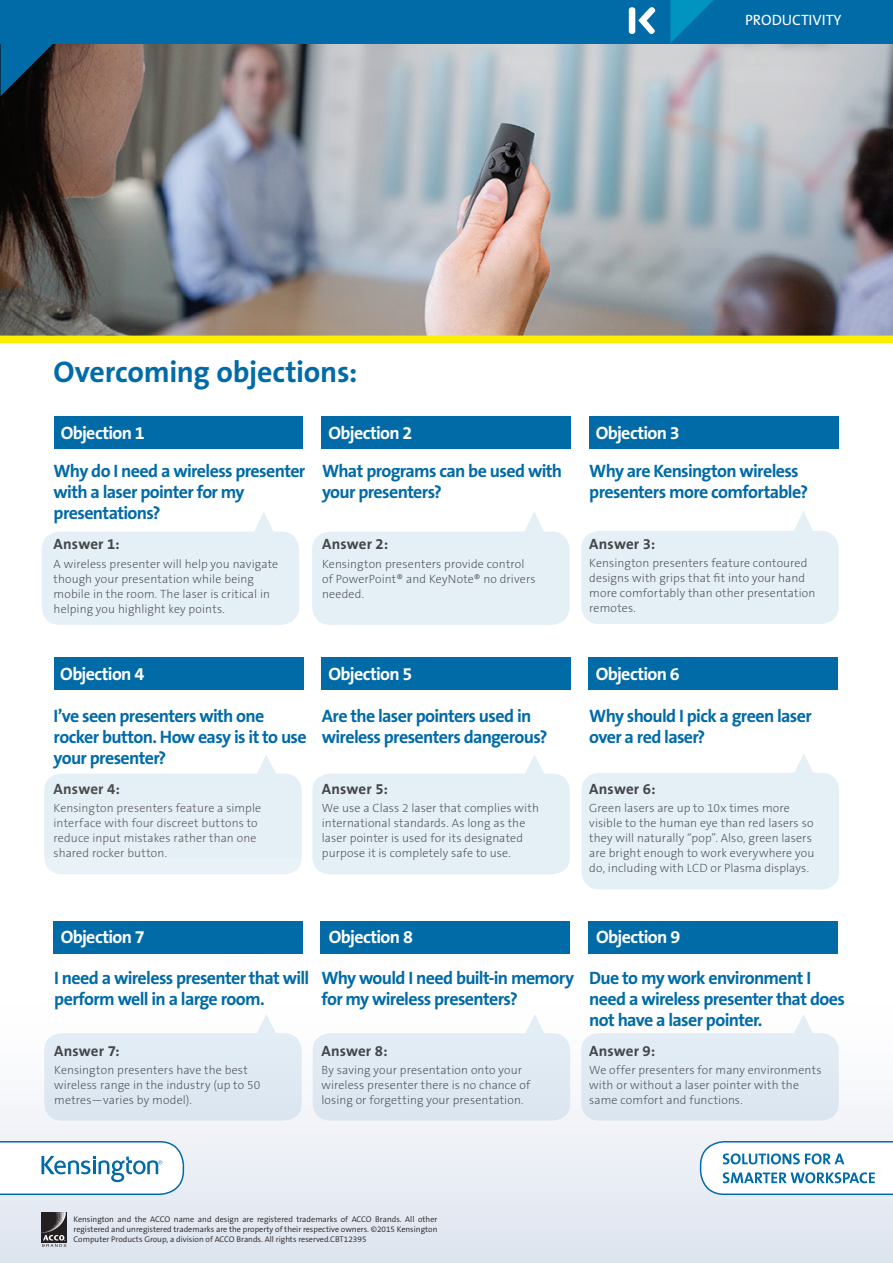
<style>
.page{position:relative;width:893px;height:1263px;background:#fff}
.page>*{position:absolute;margin:0;border:0;box-sizing:border-box;transform-origin:0 0}
.Headline{font:30px "The Sans KENSINGTON7 Bd";letter-spacing:-.01em;color:#006ba7}
.t1{font:18px/21px "The Sans KENSINGTON7 Bd";letter-spacing:-.035em;color:#006ba7}
.t2{font:18px "The Sans KENSINGTON7 Bd";letter-spacing:-.035em;color:#fff}
.t3{font:15px "The Sans KENSINGTON7 Bd";letter-spacing:.01em;color:#4b4c4d}
.t4{font:15px "The Sans KENSINGTON5 Rg";color:#fff}
.t5{font:12px/15px "The Sans KENSINGTON2 XL";letter-spacing:.01em;color:#4b4c4d}
.t6{font:8.25px/9.9px "The Sans KENSINGTON4 SL";color:#231f20;text-align:justify}
</style>
<div class="page">
<svg style="left:44px;top:755px;width:258px;height:104px"></svg>
<div style="left:0;top:859px;width:893px;height:404px;background:linear-gradient(to bottom,#fff,#e4e9f2)"></div>
<img style="left:0;top:0;width:892px;height:336px">
<div style="left:42px;top:1213px;width:25px;height:29px;background:#231f20"></div>
<img style="left:42px;top:1213px;width:24px;height:20px">
<svg style="left:42px;top:1235px;width:24px;height:12px"></svg>
<svg style="left:0;top:1140px;width:185px;height:56px"></svg>
<svg style="left:699px;top:1140px;width:194px;height:56px"></svg>
<div style="left:1px;top:0;width:892px;height:43px;background:#006ba7"></div>
<svg style="left:638px;top:7px;width:18px;height:27px"></svg>
<div style="left:629px;top:7px;width:6px;height:27px;background:#fff;border-radius:3px"></div>
<svg style="left:1px;top:43px;width:54px;height:53px;background:#0c3c58"></svg>
<svg style="left:670px;top:0;width:43px;height:43px"></svg>
<div style="left:0;top:336px;width:893px;height:7px;background:#fcee01"></div>
<div style="left:55px;top:417px;width:248px;height:32px;background:#006ba7"></div>
<div style="left:322px;top:417px;width:249px;height:32px;background:#006ba7"></div>
<div style="left:589px;top:417px;width:250px;height:32px;background:#006ba7"></div>
<div style="left:54px;top:657px;width:250px;height:33px;background:#006ba7"></div>
<div style="left:321px;top:657px;width:250px;height:33px;background:#006ba7"></div>
<div style="left:589px;top:657px;width:249px;height:33px;background:#006ba7"></div>
<div style="left:54px;top:921px;width:249px;height:33px;background:#006ba7"></div>
<div style="left:321px;top:921px;width:249px;height:33px;background:#006ba7"></div>
<div style="left:588px;top:921px;width:250px;height:33px;background:#006ba7"></div>
<svg style="left:42px;top:512px;width:257px;height:113px"></svg>
<svg style="left:312px;top:512px;width:258px;height:113px"></svg>
<svg style="left:581px;top:511px;width:258px;height:113px"></svg>
<svg style="left:312px;top:755px;width:258px;height:119px"></svg>
<svg style="left:582px;top:754px;width:257px;height:135px;background:#e8f1f7"></svg>
<svg style="left:44px;top:1014px;width:258px;height:106px"></svg>
<svg style="left:313px;top:1014px;width:257px;height:106px"></svg>
<svg style="left:581px;top:1014px;width:258px;height:106px"></svg>
<p class="t4" style="left:745px;top:12px;width:98px">PRODUCTIVITY</p>
<p class="Headline" style="left:54px;top:356px;width:305px">Overcoming objections:</p>
<p class="t2" style="left:61px;top:423px;width:86px">Objection 1</p>
<p class="t2" style="left:328px;top:423px;width:86px">Objection 2</p>
<p class="t2" style="left:596px;top:423px;width:86px">Objection 3</p>
<p class="t1" style="left:54px;top:461px;width:253px">Why do I need a wireless presenter</p>
<p class="t1" style="left:54px;top:482px;width:192px">with a laser pointer for my presentations?</p>
<p class="t3" style="left:54px;top:536px;width:68px">Answer 1:</p>
<p class="t5" style="left:54px;top:556px;width:226px">A wireless presenter will help you navigate though your presentation while being mobile in the room. The laser is critical in helping you highlight key points.</p>
<p class="t1" style="left:322px;top:461px;width:241px">What programs can be used with</p>
<p class="t1" style="left:322px;top:482px;width:121px">your presenters?</p>
<p class="t3" style="left:322px;top:536px;width:68px">Answer 2:</p>
<p class="t5" style="left:322px;top:556px;width:215px">Kensington presenters provide control of PowerPoint® and KeyNote® no drivers needed.</p>
<p class="t1" style="left:589px;top:461px;width:211px">Why are Kensington wireless</p>
<p class="t1" style="left:589px;top:482px;width:220px">presenters more comfortable?</p>
<p class="t3" style="left:589px;top:536px;width:67px">Answer 3:</p>
<p class="t5" style="left:589px;top:556px;width:220px">Kensington presenters feature contoured</p>
<p class="t5" style="left:589px;top:571px;width:228px">designs with grips that fit into your hand more comfortably than other presentation remotes.</p>
<p class="t2" style="left:60px;top:664px;width:86px">Objection 4</p>
<p class="t2" style="left:328px;top:664px;width:86px">Objection 5</p>
<p class="t2" style="left:596px;top:664px;width:86px">Objection 6</p>
<p class="t1" style="left:54px;top:706px;width:255px">I’ve seen presenters with one rocker button. How easy is it to use your presenter?</p>
<p class="t3" style="left:54px;top:781px;width:68px">Answer 4:</p>
<p class="t5" style="left:54px;top:801px;width:209px">Kensington presenters feature a simple interface with four discreet buttons to reduce input mistakes rather than one shared rocker button.</p>
<p class="t1" style="left:322px;top:706px;width:211px">Are the laser pointers used in</p>
<p class="t1" style="left:322px;top:727px;width:227px">wireless presenters dangerous?</p>
<p class="t3" style="left:322px;top:781px;width:67px">Answer 5:</p>
<p class="t5" style="left:322px;top:801px;width:219px">We use a Class 2 laser that complies with international standards. As long as the laser pointer is used for its designated purpose it is completely safe to use.</p>
<p class="t1" style="left:589px;top:706px;width:224px">Why should I pick a green laser over a red laser?</p>
<p class="t3" style="left:589px;top:781px;width:68px">Answer 6:</p>
<p class="t5" style="left:589px;top:801px;width:226px">Green lasers are up to 10x times more visible to the human eye than red lasers so they will naturally “pop”. Also, green lasers are bright enough to work everywhere you do, including with LCD or Plasma displays.</p>
<p class="t2" style="left:61px;top:927px;width:86px">Objection 7</p>
<p class="t2" style="left:329px;top:927px;width:86px">Objection 8</p>
<p class="t2" style="left:596px;top:927px;width:86px">Objection 9</p>
<p class="t1" style="left:54px;top:968px;width:257px">I need a wireless presenter that will</p>
<p class="t1" style="left:54px;top:989px;width:212px">perform well in a large room.</p>
<p class="t3" style="left:54px;top:1042px;width:67px">Answer 7:</p>
<p class="t5" style="left:54px;top:1063px;width:208px">Kensington presenters have the best wireless range in the industry (up to 50 metres—varies by model).</p>
<p class="t1" style="left:321px;top:968px;width:254px">Why would I need built-in memory</p>
<p class="t1" style="left:321px;top:989px;width:198px">for my wireless presenters?</p>
<p class="t3" style="left:321px;top:1042px;width:68px">Answer 8:</p>
<p class="t5" style="left:321px;top:1063px;width:210px">By saving your presentation onto your wireless presenter there is no chance of losing or forgetting your presentation.</p>
<p class="t1" style="left:589px;top:968px;width:257px">Due to my work environment I need a wireless presenter that does not have a laser pointer.</p>
<p class="t3" style="left:589px;top:1042px;width:68px">Answer 9:</p>
<p class="t5" style="left:589px;top:1063px;width:234px">We offer presenters for many environments with or without a laser pointer with the same comfort and functions.</p>
<p class="t6" style="left:74px;top:1214px;width:365px">Kensington and the ACCO name and design are registered trademarks of ACCO Brands. All other registered and unregistered trademarks are the property of their respective owners. ©2015 Kensington Computer Products Group, a division of ACCO Brands. All rights reserved.CBT12395</p>
</div>
